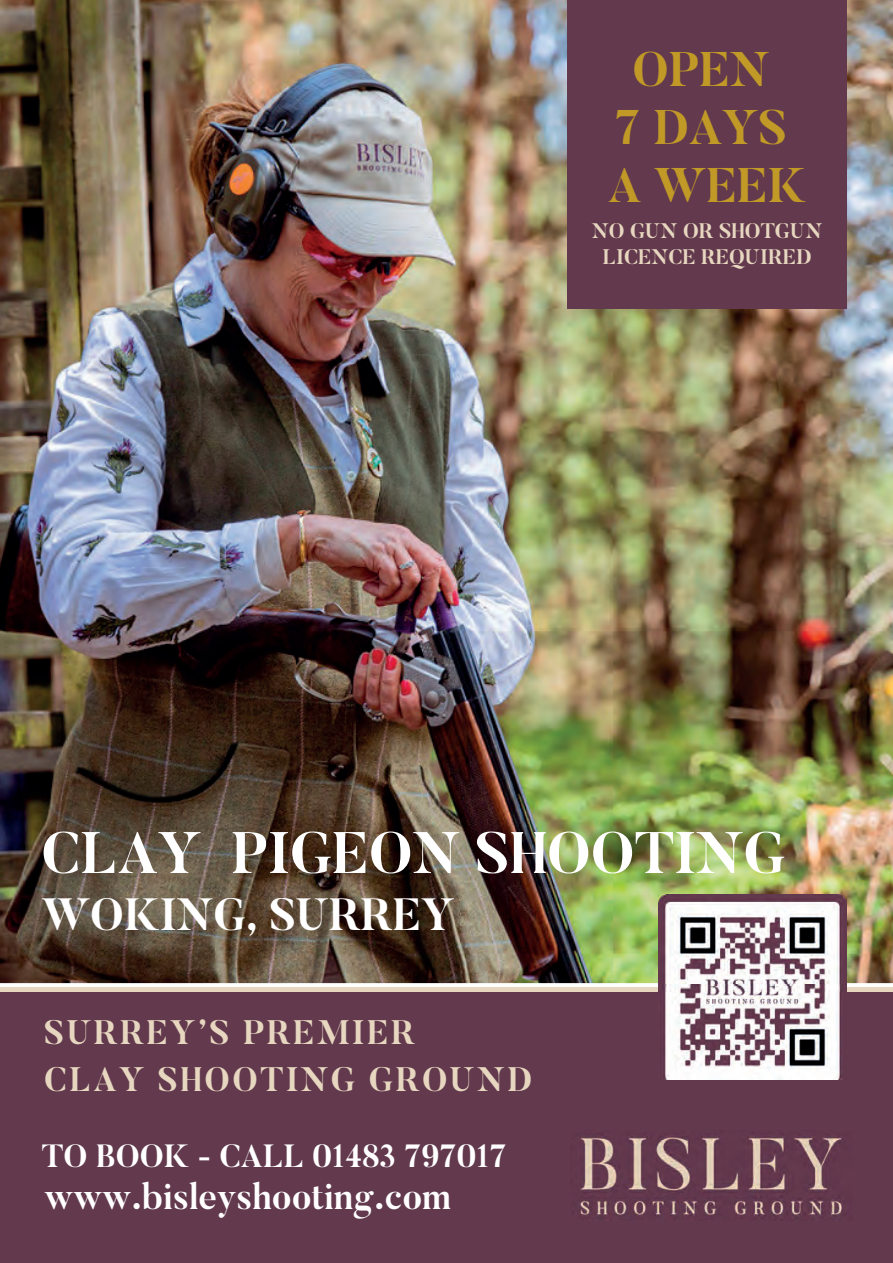
<style>
.page{position:relative;width:893px;height:1263px;background:#fff}
.page>*{position:absolute;margin:0;border:0;box-sizing:border-box;transform-origin:0 0}
.t1{font:700 58.05px "Butler";color:#fff}
.t2{font:700 48.3px/58.1px "Butler";color:#c19927;text-align:center}
.t3{font:700 45px "Butler";color:#fff}
.t4{font:700 36.75px "Butler";color:#fff}
.t5{font:700 33.75px/47.1px "Butler";letter-spacing:.075em;color:#e7d7c0}
.t6{font:700 31.95px "Butler";color:#fff}
.t7{font:700 21px/26.5px "Butler";color:#e7d7c0;text-align:center}
</style>
<div class="page">
<img style="left:0;top:0;width:893px;height:983px">
<div style="left:0;top:987px;width:893px;height:73px;background:#e7d7c0"></div>
<div style="left:0;top:992px;width:893px;height:271px;background:#62394d"></div>
<img style="left:580px;top:1136px;width:262px;height:85px">
<img style="left:659px;top:894px;width:187px;height:185px">
<div style="left:567px;top:0;width:279px;height:309px;background:#62394d"></div>
<h2 class="t2" style="left:608px;top:41px;width:199px">OPEN<br>7 DAYS<br>A WEEK</h2>
<p class="t7" style="left:592px;top:217px;width:232px">NO GUN OR SHOTGUN<br>LICENCE REQUIRED</p>
<h1 class="t1" style="left:41px;top:816px;width:746px">CLAY PIGEON SHOOTING</h1>
<h3 class="t3" style="left:41px;top:885px;width:415px">WOKING, SURREY</h3>
<p class="t5" style="left:44px;top:1009px;width:490px">SURREY’S PREMIER<br>CLAY SHOOTING GROUND</p>
<p class="t6" style="left:42px;top:1135px;width:466px">TO BOOK - CALL 01483 797017</p>
<p class="t4" style="left:44px;top:1173px;width:408px">www.bisleyshooting.com</p>
</div>
